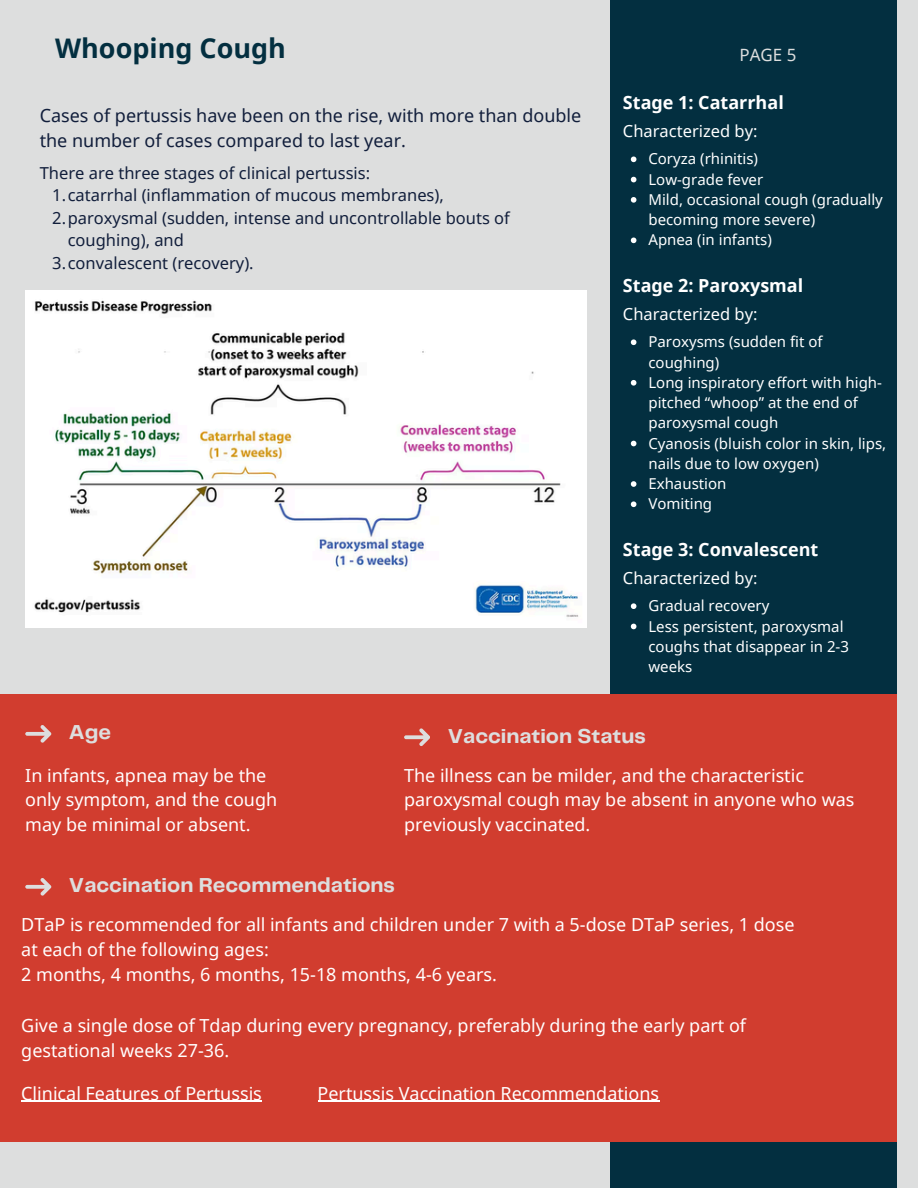
<style>
.page{position:relative;width:918px;height:1188px;background:#dddede}
.page>*{position:absolute;margin:0;border:0;box-sizing:border-box;transform-origin:0 0}
.t1{font:700 27px "Noto Sans";color:#032f40}
.t2{font:700 21px "Telegraf";color:#dddede}
.t3{font:18px/24.8px "Noto Sans";color:#fff}
.t4{font:18px/24.8px "Noto Sans";color:#111e3b}
.t5{font:700 18px "Noto Sans";color:#fff}
.t6{font:16.95px "Noto Sans";color:#dddede}
.t7{font:16.5px/22.5px "Noto Sans";color:#111e3b}
.t8{font:16.5px "Noto Sans";color:#fff}
.t9{font:15px/20.2px "Noto Sans";color:#fff}
</style>
<div class="page">
<div style="left:610px;top:0;width:287px;height:1188px;background:#032f40"></div>
<div style="left:0;top:694px;width:896px;height:448px;background:#d13d2f"></div>
<svg style="left:25px;top:725px;width:26px;height:18px"></svg>
<img style="left:25px;top:290px;width:562px;height:338px">
<svg style="left:631px;top:157px;width:5px;height:5px"></svg>
<svg style="left:631px;top:177px;width:5px;height:5px"></svg>
<svg style="left:631px;top:197px;width:5px;height:6px"></svg>
<svg style="left:631px;top:238px;width:5px;height:5px"></svg>
<svg style="left:631px;top:339px;width:5px;height:6px"></svg>
<svg style="left:631px;top:380px;width:5px;height:6px"></svg>
<svg style="left:631px;top:441px;width:5px;height:5px"></svg>
<svg style="left:631px;top:481px;width:5px;height:6px"></svg>
<svg style="left:631px;top:501px;width:5px;height:6px"></svg>
<svg style="left:631px;top:603px;width:5px;height:6px"></svg>
<svg style="left:631px;top:624px;width:5px;height:5px"></svg>
<svg style="left:404px;top:728px;width:26px;height:18px"></svg>
<svg style="left:25px;top:878px;width:26px;height:18px"></svg>
<hr style="left:21px;top:1101px;width:241px;height:1px;background:#fff">
<hr style="left:318px;top:1101px;width:342px;height:1px;background:#fff">
<p class="t1" style="left:55px;top:30px;width:232px">Whooping Cough</p>
<p class="t4" style="left:40px;top:103px;width:543px">Cases of pertussis have been on the rise, with more than double the number of cases compared to last year.</p>
<p class="t7" style="left:40px;top:161px;width:332px">There are three stages of clinical pertussis:</p>
<p class="t7" style="left:52px;top:183px;width:393px">1.catarrhal (inflammation of mucous membranes),</p>
<h4 class="t7" style="left:68px;top:206px;width:444px;text-indent:-16px">2.paroxysmal (sudden, intense and uncontrollable bouts of coughing), and</h4>
<h5 class="t7" style="left:52px;top:251px;width:203px">3.convalescent (recovery).</h5>
<h3 class="t6" style="left:740px;top:43px;width:58px">PAGE 5</h3>
<p class="t5" style="left:623px;top:90px;width:162px">Stage 1: Catarrhal</p>
<p class="t8" style="left:623px;top:120px;width:136px">Characterized by:</p>
<p class="t9" style="left:648px;top:148px;width:111px">Coryza (rhinitis)</p>
<p class="t9" style="left:648px;top:169px;width:116px">Low-grade fever</p>
<p class="t9" style="left:648px;top:189px;width:236px">Mild, occasional cough (gradually becoming more severe)</p>
<h4 class="t9" style="left:648px;top:229px;width:125px">Apnea (in infants)</h4>
<h5 class="t5" style="left:623px;top:273px;width:182px">Stage 2: Paroxysmal</h5>
<p class="t8" style="left:623px;top:302px;width:136px">Characterized by:</p>
<p class="t9" style="left:648px;top:331px;width:176px">Paroxysms (sudden fit of coughing)</p>
<h1 class="t9" style="left:648px;top:372px;width:235px">Long inspiratory effort with high&shy;pitched “whoop” at the end of paroxysmal cough</h1>
<h5 class="t9" style="left:648px;top:433px;width:239px">Cyanosis (bluish color in skin, lips, nails due to low oxygen)</h5>
<h5 class="t9" style="left:648px;top:473px;width:80px">Exhaustion</h5>
<p class="t9" style="left:648px;top:493px;width:65px">Vomiting</p>
<p class="t5" style="left:623px;top:537px;width:197px">Stage 3: Convalescent</p>
<p class="t8" style="left:623px;top:566px;width:136px">Characterized by:</p>
<p class="t9" style="left:648px;top:595px;width:123px">Gradual recovery</p>
<p class="t9" style="left:648px;top:616px;width:202px">Less persistent, paroxysmal coughs that disappear in 2-3 weeks</p>
<h4 class="t2" style="left:69px;top:724px;width:44px">Age</h4>
<h5 class="t3" style="left:25px;top:762px;width:253px">In infants, apnea may be the only symptom, and the cough may be minimal or absent.</h5>
<h2 class="t2" style="left:448px;top:727px;width:199px">Vaccination Status</h2>
<h5 class="t3" style="left:404px;top:762px;width:452px">The illness can be milder, and the characteristic paroxysmal cough may be absent in anyone who was previously vaccinated.</h5>
<p class="t2" style="left:69px;top:876px;width:327px">Vaccination Recommendations</p>
<h2 class="t3" style="left:21px;top:912px;width:775px">DTaP is recommended for all infants and children under 7 with a 5-dose DTaP series, 1 dose at each of the following ages:<br>2 months, 4 months, 6 months, 15-18 months, 4-6 years.</h2>
<h5 class="t3" style="left:21px;top:1013px;width:726px">Give a single dose of Tdap during every pregnancy, preferably during the early part of gestational weeks 27-36.</h5>
<p class="t3" style="left:21px;top:1080px;width:242px">Clinical Features of Pertussis</p>
<h2 class="t3" style="left:318px;top:1080px;width:343px">Pertussis Vaccination Recommendations</h2>
</div>
